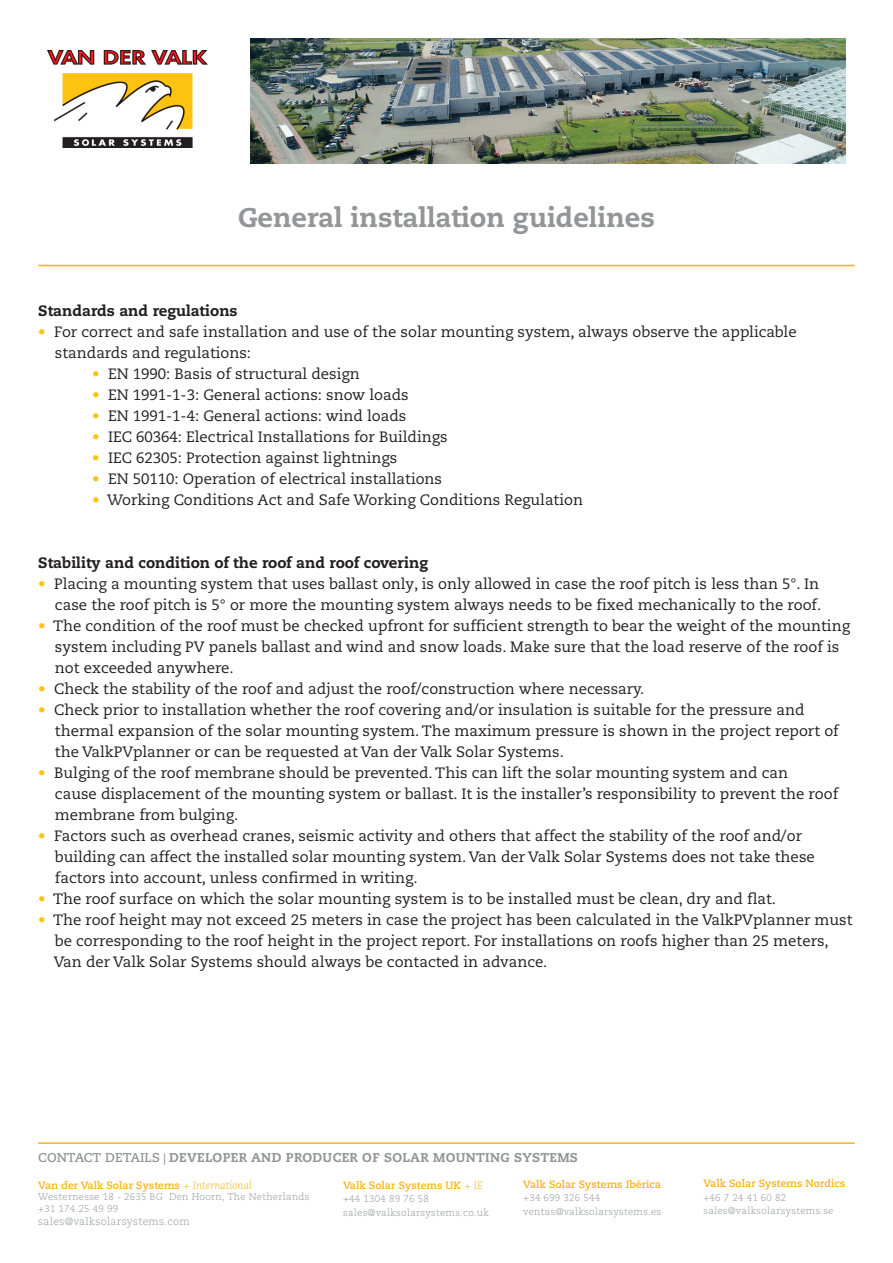
<style>
.page{position:relative;width:893px;height:1263px;background:#fff}
.page>*{position:absolute;margin:0;border:0;box-sizing:border-box;transform-origin:0 0}
.t1{font:800 27px "Caecilia LT Std";color:#939598}
.t2{font:15px/21px "Caecilia LT Pro 55 Roman";color:#231f20}
.t3{font:800 15px "Caecilia LT Pro 85";color:#231f20}
.t4{font:800 12.75px "Caecilia LT Std";letter-spacing:.025em;color:#939598}
.t5{font:700 10.5px "Caecilia LT Std";color:#fbb017}
.t6{font:300 10.5px "Caecilia LT Std";letter-spacing:.025em;color:#939598}
.t7{font:300 9.75px/13.5px "Caecilia LT Std";letter-spacing:.025em;color:#939598}
.s1{color:#fec210}
.s2{font-weight:700}
.s3{font-weight:700;font-size:11.25px}
.s4{font-weight:300;font-style:italic}
</style>
<div class="page">
<hr style="left:38px;top:265px;width:817px;height:1px;background:#fbb017">
<img style="left:48px;top:50px;width:159px;height:98px">
<img style="left:250px;top:38px;width:595px;height:126px">
<hr style="left:38px;top:1142px;width:817px;height:2px;background:#fbb017">
<p class="t1" style="left:238px;top:201px;width:418px">General installation guidelines</p>
<p class="t3" style="left:38px;top:300px;width:201px">Standards and regulations</p>
<p class="t2" style="left:55px;top:321px;width:743px;text-indent:-17px"><span class="s1">•</span> For correct and safe installation and use of the solar mounting system, always observe the applicable standards and regulations:</p>
<p class="t2" style="left:92px;top:363px;width:269px"><span class="s1">•</span> EN 1990: Basis of structural design</p>
<p class="t2" style="left:92px;top:384px;width:318px"><span class="s1">•</span> EN 1991-1-3: General actions: snow loads</p>
<p class="t2" style="left:92px;top:405px;width:316px"><span class="s1">•</span> EN 1991-1-4: General actions: wind loads</p>
<p class="t2" style="left:92px;top:426px;width:357px"><span class="s1">•</span> IEC 60364: Electrical Installations for Buildings</p>
<p class="t2" style="left:92px;top:447px;width:307px"><span class="s1">•</span> IEC 62305: Protection against lightnings</p>
<p class="t2" style="left:92px;top:468px;width:351px"><span class="s1">•</span> EN 50110: Operation of electrical installations</p>
<p class="t2" style="left:92px;top:489px;width:492px"><span class="s1">•</span> Working Conditions Act and Safe Working Conditions Regulation</p>
<p class="t3" style="left:38px;top:552px;width:391px">Stability and condition of the roof and roof covering</p>
<p class="t2" style="left:38px;top:573px;width:784px;text-align:right"><span class="s1">•</span> Placing a mounting system that uses ballast only, is only allowed in case the roof pitch is less than 5°. In case the roof pitch is 5° or more the mounting system always needs to be fixed mechanically to the roof.</p>
<p class="t2" style="left:55px;top:615px;width:797px;text-indent:-17px"><span class="s1">•</span> The condition of the roof must be checked upfront for sufficient strength to bear the weight of the mounting system including PV panels ballast and wind and snow loads. Make sure that the load reserve of the roof is not exceeded anywhere.</p>
<p class="t2" style="left:38px;top:678px;width:608px"><span class="s1">•</span> Check the stability of the roof and adjust the roof/construction where necessary.</p>
<p class="t2" style="left:55px;top:699px;width:785px;text-indent:-17px"><span class="s1">•</span> Check prior to installation whether the roof covering and/or insulation is suitable for the pressure and thermal expansion of the solar mounting system. The maximum pressure is shown in the project report of the ValkPVplanner or can be requested at Van der Valk Solar Systems.</p>
<p class="t2" style="left:55px;top:762px;width:785px;text-indent:-17px"><span class="s1">•</span> Bulging of the roof membrane should be prevented. This can lift the solar mounting system and can<br>cause displacement of the mounting system or ballast. It is the installer’s responsibility to prevent the roof membrane from bulging.</p>
<p class="t2" style="left:55px;top:825px;width:762px;text-indent:-17px"><span class="s1">•</span> Factors such as overhead cranes, seismic activity and others that affect the stability of the roof and/or building can affect the installed solar mounting system. Van der Valk Solar Systems does not take these factors into account, unless confirmed in writing.</p>
<p class="t2" style="left:38px;top:888px;width:739px"><span class="s1">•</span> The roof surface on which the solar mounting system is to be installed must be clean, dry and flat.</p>
<p class="t2" style="left:54px;top:909px;width:800px;text-indent:-16px"><span class="s1">•</span> The roof height may not exceed 25 meters in case the project has been calculated in the ValkPVplanner must be corresponding to the roof height in the project report. For installations on roofs higher than 25 meters,<br>Van der Valk Solar Systems should always be contacted in advance.</p>
<p class="t4" style="left:38px;top:1149px;width:541px"><span class="s2">CONTACT DETAILS</span> <span class="s3">|</span> DEVELOPER AND PRODUCER OF SOLAR MOUNTING SYSTEMS</p>
<p class="t5" style="left:38px;top:1179px;width:215px">Van der Valk Solar Systems <span class="s4">+ International</span></p>
<p class="t7" style="left:38px;top:1191px;width:273px;line-height:11.7px">Westernesse 18 - 2635 BG Den Hoorn, The Netherlands +31 174 25 49 99</p>
<p class="t6" style="left:38px;top:1215px;width:153px">sales@valksolarsystems.com</p>
<p class="t5" style="left:523px;top:1178px;width:139px">Valk Solar Systems Ibérica</p>
<p class="t7" style="left:523px;top:1191px;width:140px">+34 699 326 544 ventas@valksolarsystems.es</p>
<p class="t5" style="left:343px;top:1179px;width:141px">Valk Solar Systems UK <span class="s4">+ IE</span></p>
<p class="t7" style="left:343px;top:1192px;width:147px">+44 1304 89 76 58 sales@valksolarsystems.co.uk</p>
<p class="t5" style="left:703px;top:1177px;width:143px">Valk Solar Systems Nordics</p>
<p class="t7" style="left:703px;top:1191px;width:132px">+46 7 24 41 60 82 sales@valksolarsystems.se</p>
</div>
